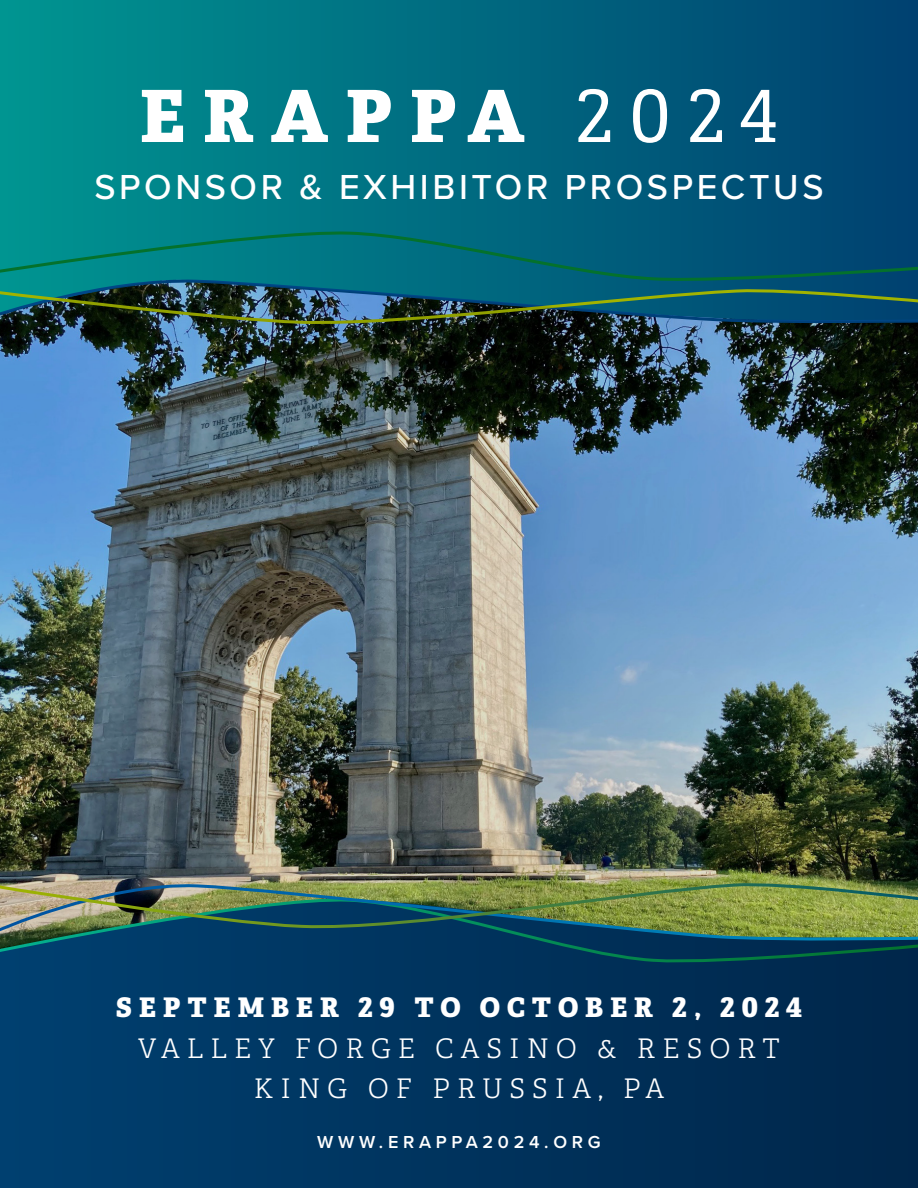
<style>
.page{position:relative;width:918px;height:1188px;background:#fff}
.page>*{position:absolute;margin:0;border:0;box-sizing:border-box;transform-origin:0 0}
.t1{font:72px "Adelle PE Eb";letter-spacing:.25em;color:#fff}
.t2{font:500 36px "Proxima Nova";letter-spacing:.1em;color:#fff}
.t3{font:27px "Adelle PE Lt";letter-spacing:.26em;color:#fff}
.t4{font:27px "Adelle PE Eb";letter-spacing:.26em;color:#fff}
.t5{font:600 18px "Proxima Nova";letter-spacing:.26em;color:#fff}
.s1{font-family:"Adelle PE"}
</style>
<div class="page">
<div style="left:0;top:0;width:918px;height:324px;background:linear-gradient(to right,#009591,#004170)"></div>
<div style="left:0;top:900px;width:918px;height:288px;background:linear-gradient(to right,#004070,#00264a)"></div>
<svg style="left:0;top:230px;width:918px;height:48px;background:#006b7b"></svg>
<img style="left:0;top:278px;width:918px;height:601px">
<svg style="left:0;top:944px;width:918px;height:24px;background:#00375c"></svg>
<svg style="left:0;top:934px;width:918px;height:10px;background:#0a445f"></svg>
<img style="left:0;top:879px;width:918px;height:55px">
<p class="t1" style="left:140px;top:62px;width:639px">ERAPPA <span class="s1">2024</span></p>
<p class="t2" style="left:94px;top:160px;width:731px">SPONSOR &amp; EXHIBITOR PROSPECTUS</p>
<p class="t4" style="left:116px;top:987px;width:688px">SEPTEMBER 29 TO OCTOBER 2, 2024</p>
<p class="t3" style="left:138px;top:1029px;width:643px">VALLEY FORGE CASINO &amp; RESORT</p>
<p class="t3" style="left:254px;top:1069px;width:412px">KING OF PRUSSIA, PA</p>
<p class="t5" style="left:317px;top:1128px;width:285px">WWW.ERAPPA2024.ORG</p>
</div>
